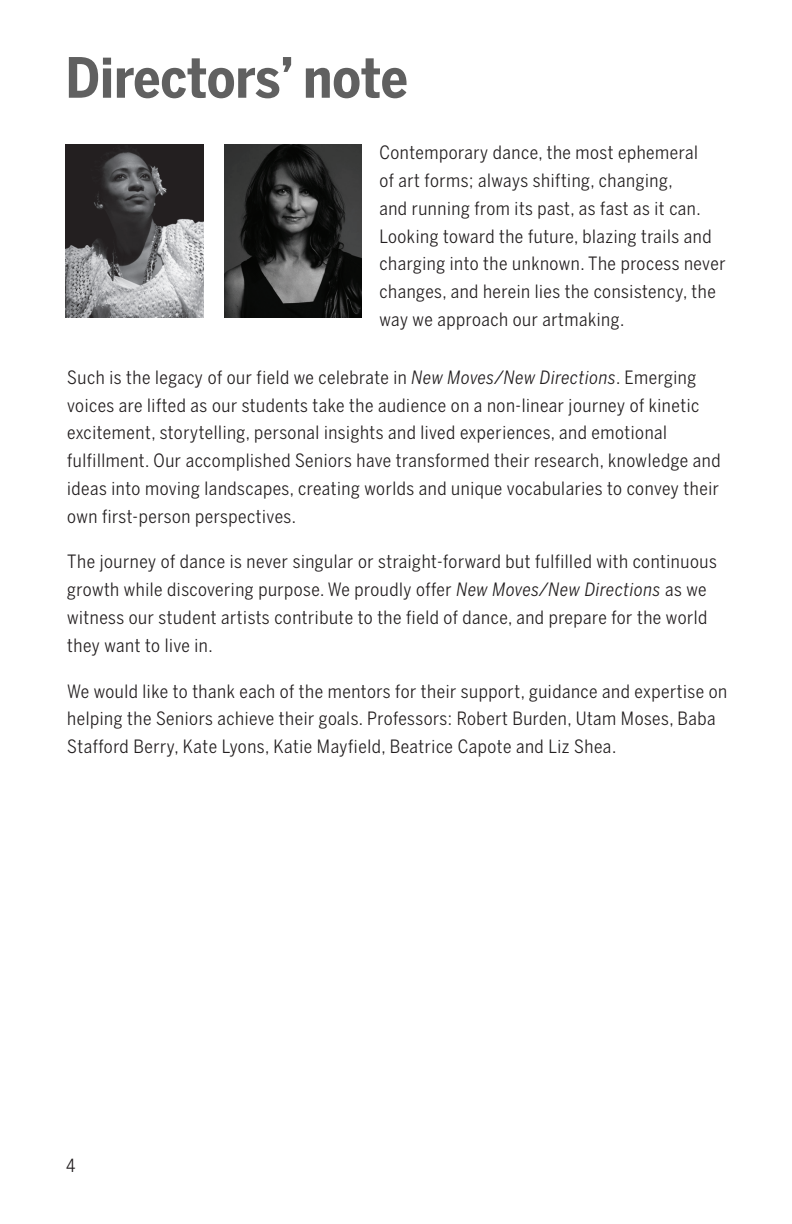
<style>
.page{position:relative;width:792px;height:1224px;background:#fff}
.page>*{position:absolute;margin:0;border:0;box-sizing:border-box;transform-origin:0 0}
.t1{font:700 55px "Benton Sans Cond";color:#606060}
.t2{font:18.2px/27.8px "Benton Sans Cond";letter-spacing:.03em;color:#231f20}
.t3{font:18px "Benton Sans Cond";color:#231f20}
.s1{font-style:italic}
</style>
<div class="page">
<img style="left:66px;top:145px;width:137px;height:172px">
<img style="left:224px;top:145px;width:137px;height:172px">
<h1 class="t1" style="left:65px;top:43px;width:344px">Directors’ note</h1>
<p class="t2" style="left:379px;top:139px;width:348px">Contemporary dance, the most ephemeral<br>of art forms; always shifting, changing,<br>and running from its past, as fast as it can.<br>Looking toward the future, blazing trails and charging into the unknown. The process never changes, and herein lies the consistency, the way we approach our artmaking.</p>
<p class="t2" style="left:67px;top:363px;width:655px">Such is the legacy of our field we celebrate in <span class="s1">New Moves/New Directions</span>. Emerging voices are lifted as our students take the audience on a non-linear journey of kinetic excitement, storytelling, personal insights and lived experiences, and emotional fulfillment. Our accomplished Seniors have transformed their research, knowledge and ideas into moving landscapes, creating worlds and unique vocabularies to convey their own first-person perspectives.</p>
<p class="t2" style="left:67px;top:548px;width:651px">The journey of dance is never singular or straight-forward but fulfilled with continuous growth while discovering purpose. We proudly offer <span class="s1">New Moves/New Directions</span> as we witness our student artists contribute to the field of dance, and prepare for the world they want to live in.</p>
<p class="t2" style="left:67px;top:677px;width:662px">We would like to thank each of the mentors for their support, guidance and expertise on helping the Seniors achieve their goals. Professors: Robert Burden, Utam Moses, Baba<br>Stafford Berry, Kate Lyons, Katie Mayfield, Beatrice Capote and Liz Shea.</p>
<p class="t3" style="left:66px;top:1154px;width:11px">4</p>
</div>
